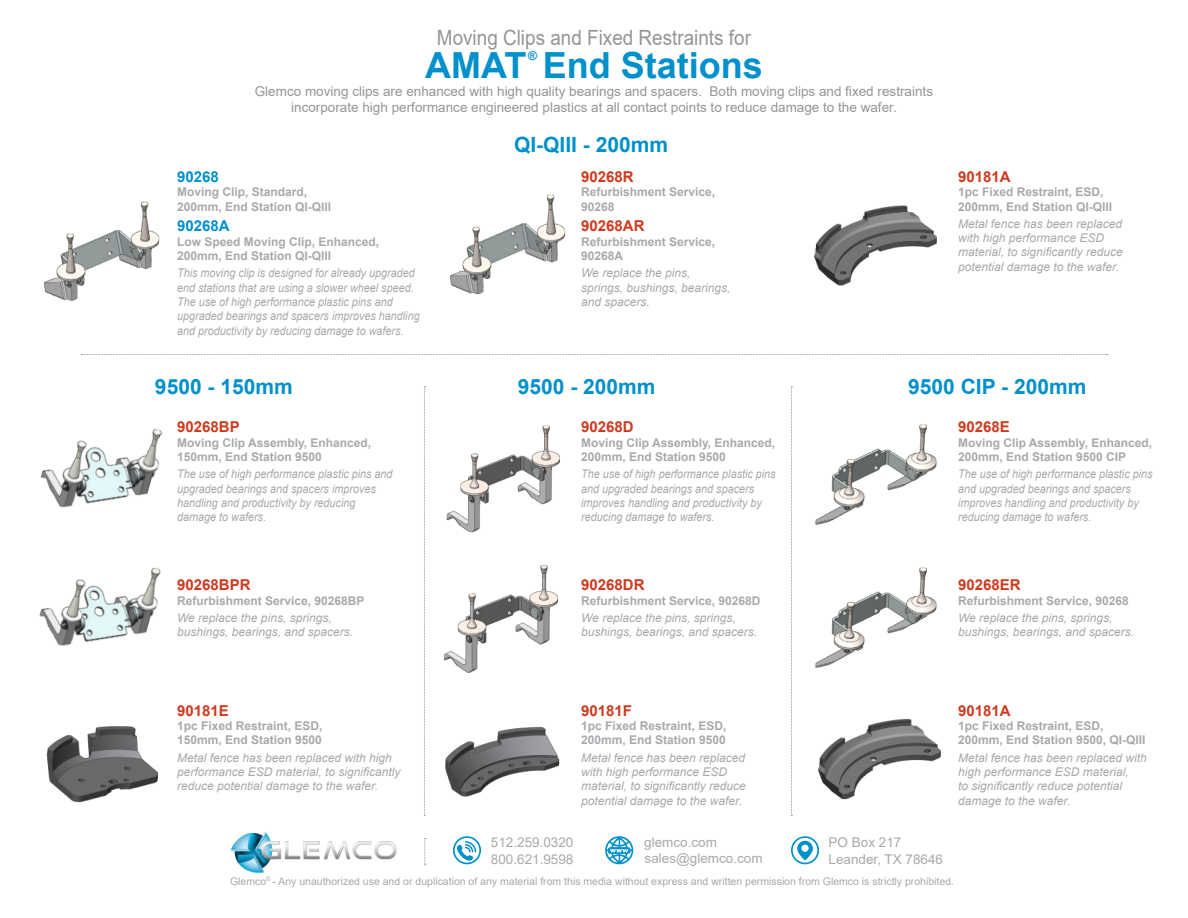
<style>
.page{position:relative;width:1188px;height:918px;background:#fff}
.page>*{position:absolute;margin:0;border:0;box-sizing:border-box;transform-origin:0 0}
.t1{font:700 36px "Arial";color:#0090cc}
.t2{font:700 21px "Arial";color:#0090cc}
.t3{font:21px "Arial";color:#939598;scale:.9 1}
.t4{font:700 15px "Arial";color:#cf3a1e}
.t5{font:700 15px "Arial";color:#0090cc}
.t6{font:13.5px/16.2px "Arial";color:#939598;text-align:center}
.t7{font:13.5px/16.2px "Arial";color:#a7a9ac}
.t8{font:700 12.3px "Arial";color:#0090cc}
.t9{font:italic 12px/14.4px "Arial";color:#a7a9ac}
.t10{font:italic 12px/14.4px "Arial";color:#a7a9ac;scale:.9 1}
.t11{font:700 12px/14.4px "Arial";color:#a7a9ac}
.t12{font:10.5px "Arial";color:#a7a9ac}
</style>
<div class="page">
<svg style="left:424px;top:838px;width:2px;height:27px"></svg>
<svg style="left:791px;top:836px;width:28px;height:28px"></svg>
<svg style="left:605px;top:836px;width:28px;height:28px"></svg>
<svg style="left:453px;top:836px;width:28px;height:28px"></svg>
<img style="left:230px;top:832px;width:167px;height:41px">
<img style="left:46px;top:726px;width:112px;height:77px">
<img style="left:815px;top:567px;width:122px;height:101px">
<img style="left:815px;top:424px;width:122px;height:101px">
<img style="left:444px;top:565px;width:114px;height:108px">
<img style="left:446px;top:425px;width:114px;height:108px">
<img style="left:43px;top:201px;width:117px;height:100px">
<img style="left:449px;top:194px;width:117px;height:101px">
<img style="left:40px;top:428px;width:122px;height:80px">
<img style="left:39px;top:567px;width:122px;height:79px">
<img style="left:817px;top:719px;width:124px;height:81px">
<img style="left:445px;top:727px;width:115px;height:70px">
<img style="left:814px;top:205px;width:123px;height:81px">
<svg style="left:81px;top:354px;width:1027px;height:1px"></svg>
<svg style="left:424px;top:386px;width:1px;height:430px"></svg>
<svg style="left:791px;top:386px;width:1px;height:430px"></svg>
<h2 class="t3" style="left:437px;top:30px;width:350px">Moving Clips and Fixed Restraints for</h2>
<h1 class="t1" style="left:425px;top:52px;width:339px">AMAT End Stations</h1>
<p class="t8" style="left:528px;top:52px;width:11px">®</p>
<p class="t6" style="left:255px;top:83px;width:680px">Glemco moving clips are enhanced with high quality bearings and spacers. Both moving clips and fixed restraints incorporate high performance engineered plastics at all contact points to reduce damage to the wafer.</p>
<p class="t5" style="left:177px;top:171px;width:43px">90268</p>
<p class="t11" style="left:177px;top:186px;width:156px">Moving Clip, Standard,<br>200mm, End Station QI-QIII</p>
<p class="t5" style="left:177px;top:220px;width:54px">90268A</p>
<p class="t11" style="left:177px;top:235px;width:204px">Low Speed Moving Clip, Enhanced,<br>200mm, End Station QI-QIII</p>
<p class="t10" style="left:177px;top:267px;width:271px">This moving clip is designed for already upgraded end stations that are using a slower wheel speed.<br>The use of high performance plastic pins and upgraded bearings and spacers improves handling and productivity by reducing damage to wafers.</p>
<h2 class="t2" style="left:155px;top:378px;width:139px">9500 - 150mm</h2>
<p class="t4" style="left:177px;top:421px;width:64px">90268BP</p>
<p class="t11" style="left:177px;top:436px;width:196px">Moving Clip Assembly, Enhanced,<br>150mm, End Station 9500</p>
<p class="t10" style="left:177px;top:468px;width:241px">The use of high performance plastic pins and upgraded bearings and spacers improves handling and productivity by reducing damage to wafers.</p>
<p class="t4" style="left:177px;top:579px;width:75px">90268BPR</p>
<p class="t11" style="left:177px;top:594px;width:189px">Refurbishment Service, 90268BP</p>
<p class="t9" style="left:177px;top:611px;width:178px">We replace the pins, springs, bushings, bearings, and spacers.</p>
<p class="t4" style="left:177px;top:705px;width:53px">90181E</p>
<p class="t11" style="left:177px;top:720px;width:147px">1pc Fixed Restraint, ESD,<br>150mm, End Station 9500</p>
<p class="t9" style="left:177px;top:751px;width:225px">Metal fence has been replaced with high performance ESD material, to significantly reduce potential damage to the wafer.</p>
<h2 class="t2" style="left:514px;top:136px;width:156px">QI-QIII - 200mm</h2>
<p class="t4" style="left:581px;top:171px;width:54px">90268R</p>
<p class="t11" style="left:581px;top:186px;width:136px">Refurbishment Service,<br>90268</p>
<p class="t4" style="left:581px;top:220px;width:65px">90268AR</p>
<p class="t11" style="left:581px;top:235px;width:136px">Refurbishment Service,<br>90268A</p>
<p class="t9" style="left:581px;top:267px;width:151px">We replace the pins, springs, bushings, bearings, and spacers.</p>
<h2 class="t2" style="left:518px;top:378px;width:139px">9500 - 200mm</h2>
<p class="t4" style="left:581px;top:421px;width:54px">90268D</p>
<p class="t11" style="left:581px;top:436px;width:196px">Moving Clip Assembly, Enhanced,<br>200mm, End Station 9500</p>
<p class="t10" style="left:581px;top:468px;width:218px">The use of high performance plastic pins and upgraded bearings and spacers improves handling and productivity by reducing damage to wafers.</p>
<p class="t4" style="left:581px;top:579px;width:65px">90268DR</p>
<p class="t11" style="left:581px;top:594px;width:181px">Refurbishment Service, 90268D</p>
<p class="t9" style="left:581px;top:611px;width:178px">We replace the pins, springs, bushings, bearings, and spacers.</p>
<p class="t7" style="left:491px;top:836px;width:84px">512.259.0320<br>800.621.9598</p>
<p class="t4" style="left:581px;top:705px;width:52px">90181F</p>
<p class="t11" style="left:581px;top:720px;width:147px">1pc Fixed Restraint, ESD,<br>200mm, End Station 9500</p>
<p class="t9" style="left:581px;top:751px;width:166px">Metal fence has been replaced with high performance ESD material, to significantly reduce potential damage to the wafer.</p>
<p class="t7" style="left:644px;top:836px;width:120px">glemco.com sales@glemco.com</p>
<p class="t4" style="left:958px;top:171px;width:54px">90181A</p>
<p class="t11" style="left:958px;top:186px;width:156px">1pc Fixed Restraint, ESD,<br>200mm, End Station QI-QIII</p>
<p class="t9" style="left:958px;top:217px;width:166px">Metal fence has been replaced with high performance ESD material, to significantly reduce potential damage to the wafer.</p>
<h2 class="t2" style="left:908px;top:378px;width:180px">9500 CIP - 200mm</h2>
<p class="t4" style="left:958px;top:421px;width:53px">90268E</p>
<p class="t11" style="left:958px;top:436px;width:196px">Moving Clip Assembly, Enhanced,<br>200mm, End Station 9500 CIP</p>
<p class="t10" style="left:958px;top:468px;width:218px">The use of high performance plastic pins and upgraded bearings and spacers improves handling and productivity by reducing damage to wafers.</p>
<p class="t4" style="left:958px;top:579px;width:64px">90268ER</p>
<p class="t11" style="left:958px;top:594px;width:172px">Refurbishment Service, 90268</p>
<p class="t9" style="left:958px;top:611px;width:178px">We replace the pins, springs, bushings, bearings, and spacers.</p>
<p class="t7" style="left:829px;top:836px;width:116px">PO Box 217<br>Leander, TX 78646</p>
<p class="t4" style="left:958px;top:705px;width:54px">90181A</p>
<p class="t11" style="left:958px;top:720px;width:189px">1pc Fixed Restraint, ESD,<br>200mm, End Station 9500, QI-QIII</p>
<p class="t9" style="left:958px;top:751px;width:190px">Metal fence has been replaced with high performance ESD material,<br>to significantly reduce potential damage to the wafer.</p>
<p class="t12" style="left:230px;top:877px;width:726px">Glemco<sup>©</sup> - Any unauthorized use and or duplication of any material from this media without express and written permission from Glemco is strictly prohibited.</p>
</div>
